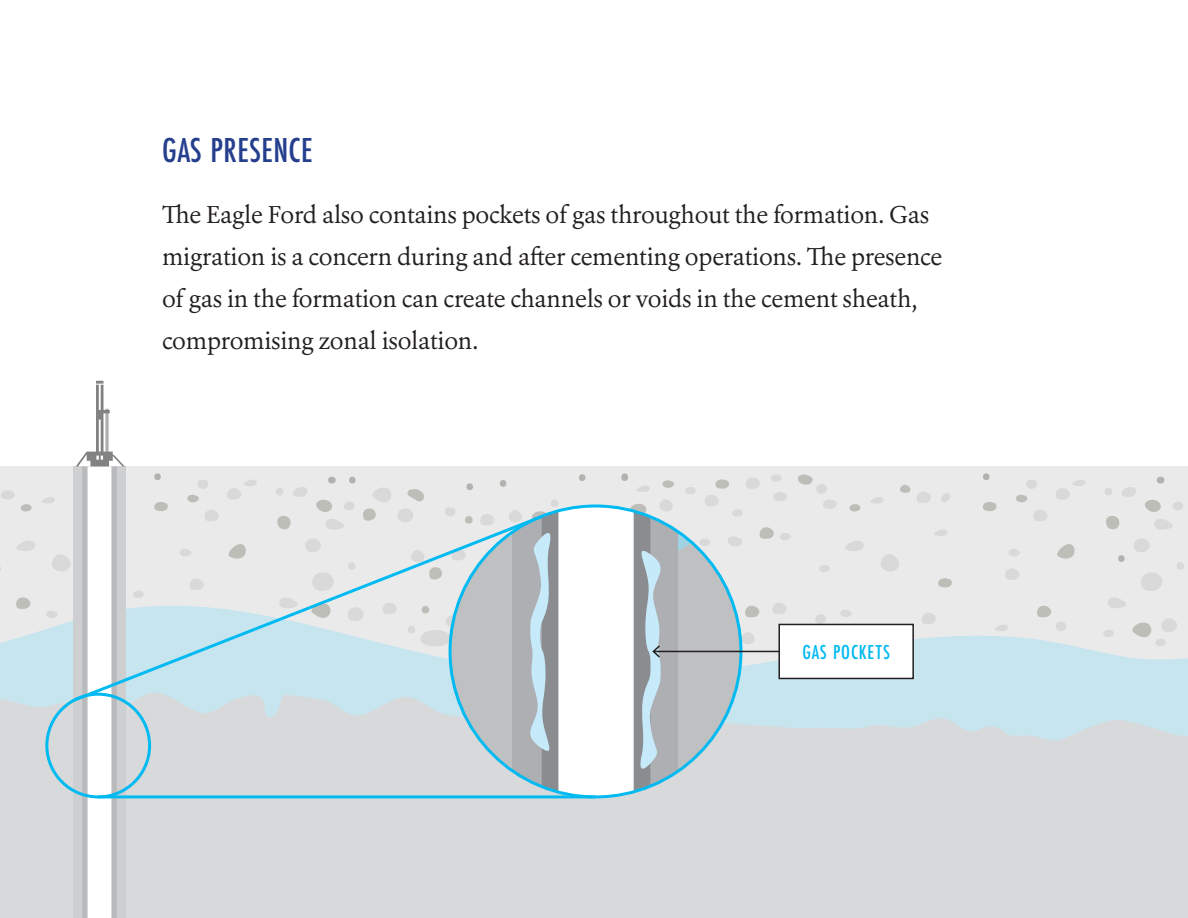
<style>
.page{position:relative;width:1188px;height:918px;background:#fff}
.page>*{position:absolute;margin:0;border:0;box-sizing:border-box;transform-origin:0 0}
.ebook_-_sub_1B{font:500 36px "Futura PT Cond";letter-spacing:.01em;color:#253f8e}
.ebook_paragraph{font:24px/42px "Erato";letter-spacing:-.01em;color:#231f20}
.ebook_-_sub_1B-2{font:500 21px "Futura PT Cond";letter-spacing:.04em;color:#00baf1}
</style>
<div class="page">
<svg style="left:51px;top:553px;width:20px;height:19px"></svg>
<svg style="left:0;top:490px;width:32px;height:22px"></svg>
<svg style="left:0;top:565px;width:2px;height:7px"></svg>
<svg style="left:16px;top:596px;width:15px;height:10px"></svg>
<svg style="left:39px;top:494px;width:16px;height:10px"></svg>
<svg style="left:12px;top:536px;width:24px;height:15px"></svg>
<div style="left:0;top:741px;width:73px;height:177px;background:#d8d9da"></div>
<svg style="left:0;top:606px;width:73px;height:135px;background:#cfe2e8"></svg>
<div style="left:73px;top:466px;width:52px;height:452px;background:#cecfd1"></div>
<svg style="left:80px;top:466px;width:1108px;height:452px;background:#dbdee0"></svg>
<svg style="left:76px;top:381px;width:48px;height:85px"></svg>
<div style="left:45px;top:693px;width:106px;height:105px;border:3px solid #00baf1;border-radius:50%"></div>
<svg style="left:450px;top:704px;width:62px;height:91px;background:#c9d5d9"></svg>
<svg style="left:533px;top:506px;width:208px;height:291px"></svg>
<svg style="left:71px;top:512px;width:409px;height:192px;background:#d5e3e8"></svg>
<hr style="left:98px;top:795px;width:497px;height:3px;background:#00baf1">
<svg style="left:480px;top:499px;width:100px;height:256px"></svg>
<hr style="left:653px;top:651px;width:141px;height:1px;background:#231f20">
<svg style="left:598px;top:538px;width:79px;height:237px"></svg>
<div style="left:779px;top:624px;width:134px;height:54px;background:#fff"></div>
<div style="left:778px;top:624px;width:136px;height:55px;border:2px solid #231f20"></div>
<p class="ebook_-_sub_1B" style="left:162px;top:129px;width:152px">GAS PRESENCE</p>
<p class="ebook_paragraph" style="left:162px;top:193px;width:782px">The Eagle Ford also contains pockets of gas throughout the formation. Gas migration is a concern during and after cementing operations. The presence of gas in the formation can create channels or voids in the cement sheath, compromising zonal isolation.</p>
<p class="ebook_-_sub_1B-2" style="left:802px;top:640px;width:89px">GAS POCKETS</p>
</div>
